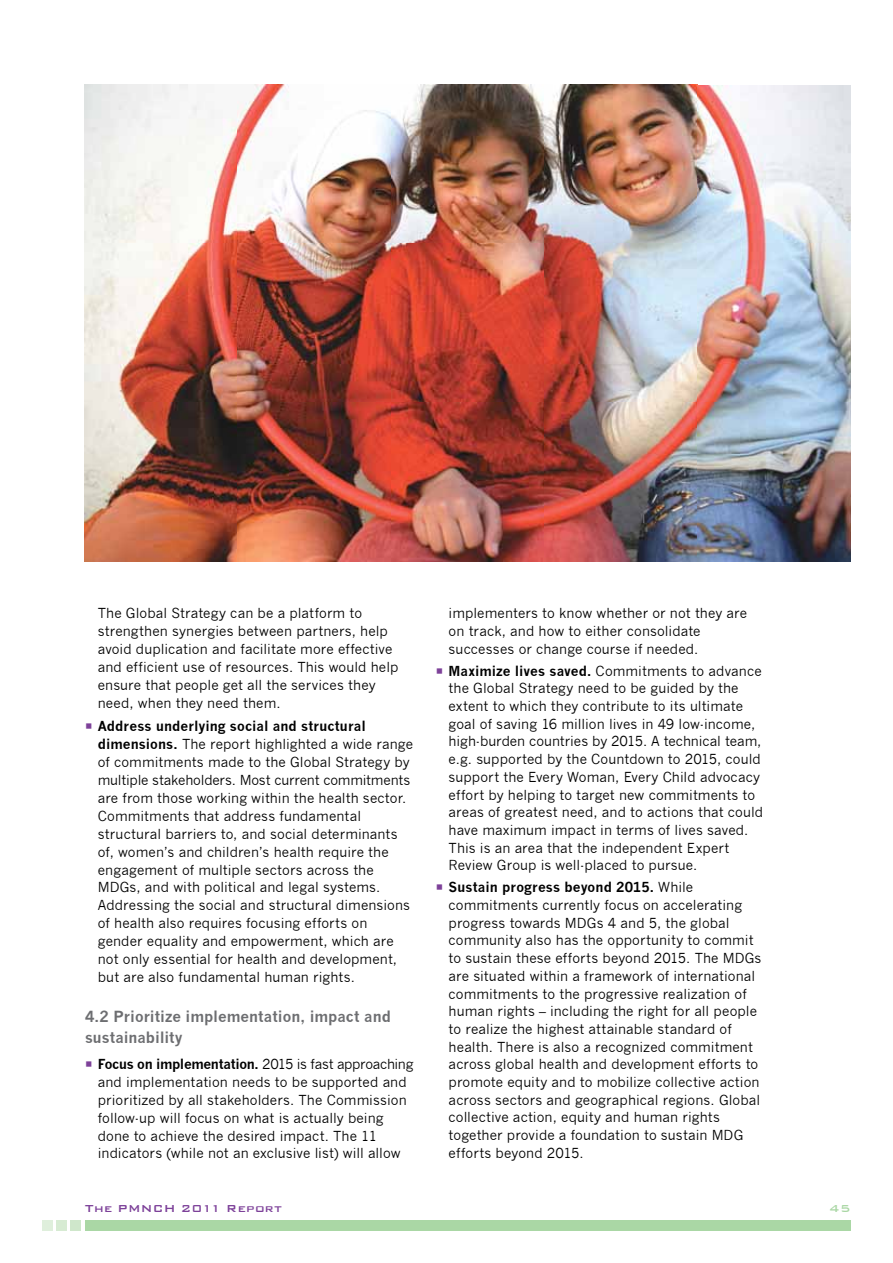
<style>
.page{position:relative;width:893px;height:1263px;background:#fff}
.page>*{position:absolute;margin:0;border:0;box-sizing:border-box;transform-origin:0 0}
.t1{font:700 15px/21px "News Gothic";color:#6d6e71}
.t2{font:13.5px/17.7px "News Gothic";letter-spacing:.005em;color:#000}
.t3{font:500 13.5px "Bank Gothic";letter-spacing:.02em;color:#7d4199}
.t4{font:500 13.5px "Bank Gothic";color:#aad7a5}
.s1{color:#7d4199}
.s2{font-weight:700}
</style>
<div class="page">
<div style="left:85px;top:1220px;width:765px;height:11px;background:#aad7a5"></div>
<svg style="left:42px;top:1220px;width:25px;height:11px"></svg>
<div style="left:70px;top:1220px;width:11px;height:11px;background:#cfe7cb"></div>
<img style="left:85px;top:85px;width:765px;height:477px">
<p class="t2" style="left:98px;top:604px;width:302px">The Global Strategy can be a platform to strengthen synergies between partners, help avoid duplication and facilitate more effective and efficient use of resources. This would help ensure that people get all the services they need, when they need them.</p>
<p class="t2" style="left:98px;top:717px;width:317px;text-indent:-13px"><span class="s1">○</span> <span class="s2">Address underlying social and structural dimensions.</span> The report highlighted a wide range of commitments made to the Global Strategy by multiple stakeholders. Most current commitments are from those working within the health sector.<br>Commitments that address fundamental structural barriers to, and social determinants of, women’s and children’s health require the engagement of multiple sectors across the MDGs, and with political and legal systems.<br>Addressing the social and structural dimensions of health also requires focusing efforts on gender equality and empowerment, which are not only essential for health and development, but are also fundamental human rights.</p>
<p class="t1" style="left:85px;top:1005px;width:307px">4.2 Prioritize implementation, impact and sustainability</p>
<p class="t2" style="left:98px;top:1055px;width:317px;text-indent:-13px"><span class="s1">○</span> <span class="s2">Focus on implementation.</span> 2015 is fast approaching and implementation needs to be supported and prioritized by all stakeholders. The Commission follow-up will focus on what is actually being done to achieve the desired impact. The 11 indicators (while not an exclusive list) will allow</p>
<p class="t2" style="left:449px;top:605px;width:300px">implementers to know whether or not they are on track, and how to either consolidate successes or change course if needed.</p>
<p class="t2" style="left:449px;top:662px;width:316px;text-indent:-13px"><span class="s1">○</span> <span class="s2">Maximize lives saved.</span> Commitments to advance the Global Strategy need to be guided by the extent to which they contribute to its ultimate goal of saving 16 million lives in 49 low-income, high-burden countries by 2015. A technical team, e.g. supported by the Countdown to 2015, could support the Every Woman, Every Child advocacy effort by helping to target new commitments to areas of greatest need, and to actions that could have maximum impact in terms of lives saved.<br>This is an area that the independent Expert Review Group is well-placed to pursue.</p>
<p class="t2" style="left:449px;top:879px;width:314px;text-indent:-13px"><span class="s1">○</span> <span class="s2">Sustain progress beyond 2015.</span> While commitments currently focus on accelerating progress towards MDGs 4 and 5, the global community also has the opportunity to commit to sustain these efforts beyond 2015. The MDGs are situated within a framework of international commitments to the progressive realization of human rights – including the right for all people to realize the highest attainable standard of health. There is also a recognized commitment across global health and development efforts to promote equity and to mobilize collective action across sectors and geographical regions. Global collective action, equity and human rights together provide a foundation to sustain MDG efforts beyond 2015.</p>
<p class="t3" style="left:85px;top:1198px;width:199px">The PMNCH 2011 Report</p>
<p class="t4" style="left:829px;top:1198px;width:23px">45</p>
</div>
